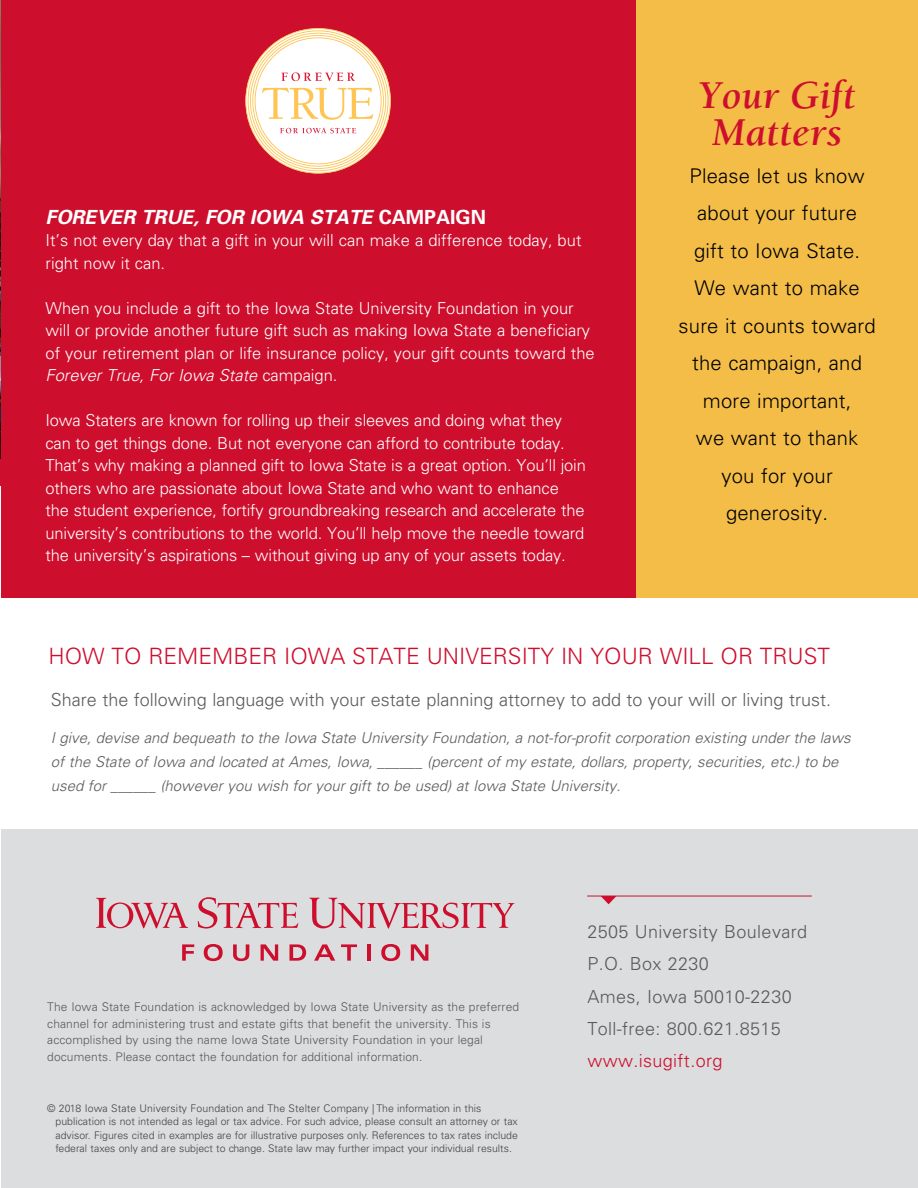
<style>
.page{position:relative;width:918px;height:1188px;background:#fff}
.page>*{position:absolute;margin:0;border:0;box-sizing:border-box;transform-origin:0 0}
.t1{font:italic 700 40.5px/37.5px "Berkeley";color:#ce0e2d;text-align:center}
.t2{font:300 22.5px "Univers";color:#ce0e2d}
.t3{font:300 20.25px/37.5px "Univers";letter-spacing:.01em;color:#000;text-align:center}
.t4{font:italic 700 19.5px "Univers";color:#fff}
.t5{font:300 18px "Univers";color:#5a5b5d}
.t6{font:300 18px/32.4px "Univers";letter-spacing:.02em;color:#58595b}
.t7{font:300 18px "Univers";letter-spacing:.02em;color:#ce0e2d}
.t8{font:300 16.5px/22.5px "Univers";letter-spacing:-.01em;color:#fff}
.t9{font:italic 300 15px/24px "Univers";color:#5a5b5d}
.t10{font:300 12px/16.5px "Univers";letter-spacing:.01em;color:#58595b}
.t11{font:300 10.5px/13.5px "Univers";color:#3d4543}
.s1{font-style:normal}
.s2{font-style:italic}
</style>
<div class="page">
<img style="left:0;top:1px;width:1px;height:431px">
<svg style="left:0;top:432px;width:1px;height:53px"></svg>
<div style="left:613px;top:0;width:305px;height:598px;background:#f3bd48"></div>
<div style="left:1px;top:829px;width:917px;height:359px;background:#dcddde"></div>
<svg style="left:182px;top:944px;width:12px;height:17px"></svg>
<svg style="left:204px;top:944px;width:19px;height:17px"></svg>
<svg style="left:233px;top:944px;width:16px;height:17px"></svg>
<svg style="left:261px;top:944px;width:17px;height:17px"></svg>
<svg style="left:289px;top:944px;width:17px;height:17px"></svg>
<svg style="left:314px;top:944px;width:21px;height:17px"></svg>
<svg style="left:341px;top:944px;width:16px;height:17px"></svg>
<hr style="left:367px;top:944px;width:4px;height:17px;background:#ce0e2d">
<svg style="left:381px;top:944px;width:19px;height:17px"></svg>
<svg style="left:411px;top:944px;width:17px;height:17px"></svg>
<svg style="left:96px;top:898px;width:92px;height:30px"></svg>
<svg style="left:198px;top:897px;width:100px;height:32px"></svg>
<svg style="left:309px;top:898px;width:205px;height:31px"></svg>
<svg style="left:601px;top:897px;width:15px;height:7px"></svg>
<hr style="left:587px;top:896px;width:225px;height:1px;background:#ce0e2d">
<div style="left:1px;top:0;width:634px;height:598px;background:#ce0e2d"></div>
<svg style="left:245px;top:28px;width:146px;height:146px"></svg>
<p class="t4" style="left:46px;top:205px;width:442px">FOREVER TRUE, FOR IOWA STATE <span class="s1">CAMPAIGN</span></p>
<p class="t8" style="left:46px;top:229px;width:537px">It’s not every day that a gift in your will can make a difference today, but right now it can.</p>
<p class="t8" style="left:46px;top:297px;width:551px">When you include a gift to the Iowa State University Foundation in your will or provide another future gift such as making Iowa State a beneficiary of your retirement plan or life insurance policy, your gift counts toward the <span class="s2">Forever True, For Iowa State</span> campaign.</p>
<p class="t8" style="left:46px;top:409px;width:542px">Iowa Staters are known for rolling up their sleeves and doing what they can to get things done. But not everyone can afford to contribute today.<br>That’s why making a planned gift to Iowa State is a great option. You’ll join others who are passionate about Iowa State and who want to enhance the student experience, fortify groundbreaking research and accelerate the university’s contributions to the world. You’ll help move the needle toward the university’s aspirations – without giving up any of your assets today.</p>
<h1 class="t1" style="left:699px;top:77px;width:159px">Your Gift<br>Matters</h1>
<p class="t3" style="left:679px;top:157px;width:199px">Please let us know about your future<br>gift to Iowa State.<br>We want to make sure it counts toward the campaign, and more important,<br>we want to thank you for your generosity.</p>
<h2 class="t2" style="left:48px;top:642px;width:783px">HOW TO REMEMBER IOWA STATE UNIVERSITY IN YOUR WILL OR TRUST</h2>
<p class="t5" style="left:51px;top:688px;width:782px">Share the following language with your estate planning attorney to add to your will or living trust.</p>
<p class="t9" style="left:51px;top:725px;width:801px">I give, devise and bequeath to the Iowa State University Foundation, a not-for-profit corporation existing under the laws of the State of Iowa and located at Ames, Iowa, ______ (percent of my estate, dollars, property, securities, etc.) to be used for ______ (however you wish for your gift to be used) at Iowa State University.</p>
<p class="t10" style="left:47px;top:999px;width:473px">The Iowa State Foundation is acknowledged by Iowa State University as the preferred channel for administering trust and estate gifts that benefit the university. This is accomplished by using the name Iowa State University Foundation in your legal documents. Please contact the foundation for additional information.</p>
<p class="t11" style="left:56px;top:1101px;width:464px;text-indent:-9px">© 2018 Iowa State University Foundation and The Stelter Company | The information in this publication is not intended as legal or tax advice. For such advice, please consult an attorney or tax advisor. Figures cited in examples are for illustrative purposes only. References to tax rates include federal taxes only and are subject to change. State law may further impact your individual results.</p>
<p class="t6" style="left:587px;top:915px;width:221px">2505 University Boulevard<br>P.O. Box 2230<br>Ames, Iowa 50010-2230<br>Toll-free: 800.621.8515</p>
<p class="t7" style="left:587px;top:1050px;width:137px">www.isugift.org</p>
</div>
